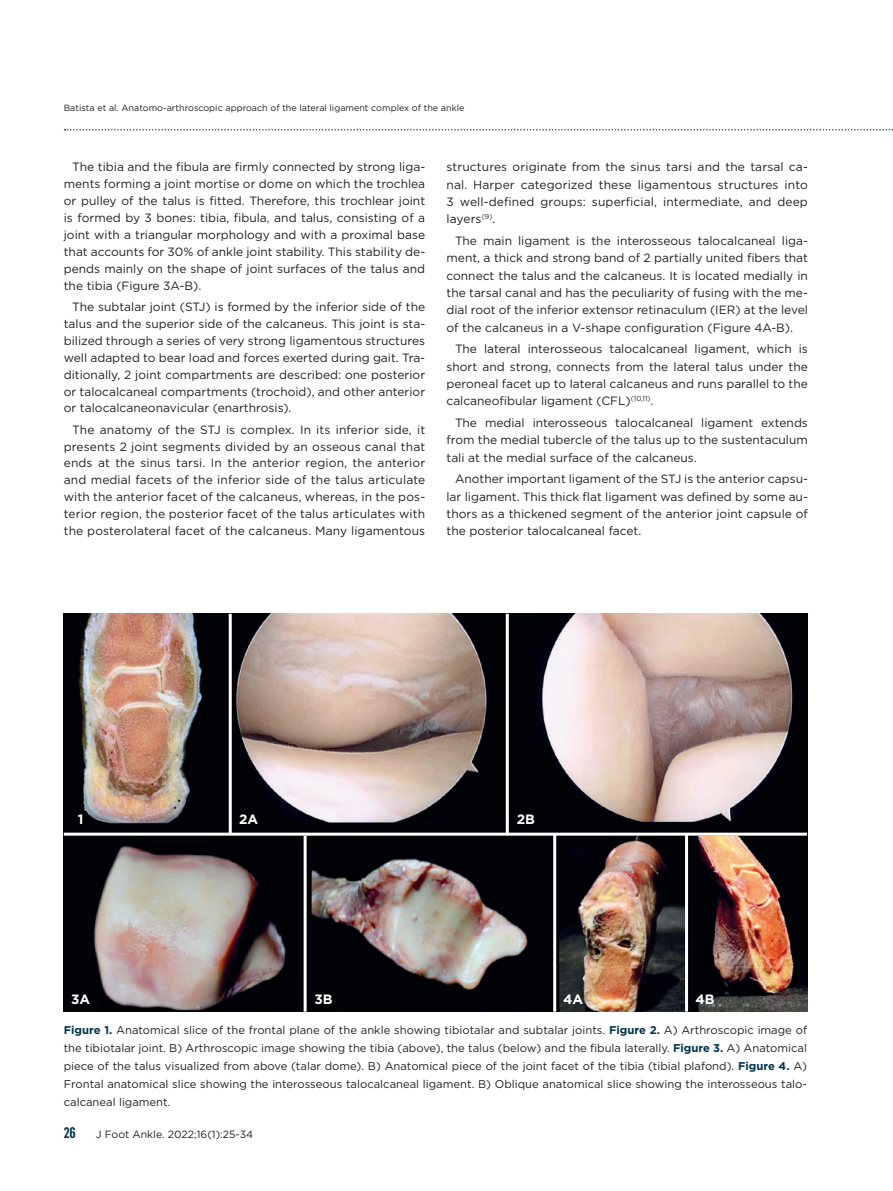
<style>
.page{position:relative;width:893px;height:1191px;background:#fff}
.page>*{position:absolute;margin:0;border:0;box-sizing:border-box;transform-origin:0 0}
.t1{font:600 15px "Flama Cond";color:#01344e}
.t2{font:700 13.5px "Gotham";color:#fff}
.t3{font:12px/17px "Gotham";color:#231f20;text-align:justify}
.t4{font:11.25px/18px "Gotham";color:#231f20;text-align:justify}
.t5{font:10.5px "Gotham";color:#231f20}
.t6{font:9px "Gotham";color:#231f20}
.s1{font-weight:700;color:#01344e}
</style>
<div class="page">
<svg style="left:65px;top:129px;width:828px;height:1px"></svg>
<img style="left:64px;top:614px;width:744px;height:397px">
<hr style="left:64px;top:832px;width:743px;height:3px;background:#fff">
<hr style="left:229px;top:614px;width:3px;height:220px;background:#fff">
<hr style="left:506px;top:614px;width:3px;height:220px;background:#fff">
<hr style="left:304px;top:835px;width:3px;height:176px;background:#fff">
<hr style="left:553px;top:834px;width:3px;height:177px;background:#fff">
<hr style="left:685px;top:834px;width:3px;height:177px;background:#fff">
<p class="t6" style="left:64px;top:102px;width:402px">Batista et al. Anatomo-arthroscopic approach of the lateral ligament complex of the ankle</p>
<p class="t3" style="left:64px;top:158px;width:363px;text-indent:9px">The tibia and the fibula are firmly connected by strong liga&shy;ments forming a joint mortise or dome on which the trochlea or pulley of the talus is fitted. Therefore, this trochlear joint is formed by 3 bones: tibia, fibula, and talus, consisting of a joint with a triangular morphology and with a proximal base that accounts for 30% of ankle joint stability. This stability de&shy;pends mainly on the shape of joint surfaces of the talus and the tibia (Figure 3A-B).</p>
<p class="t3" style="left:64px;top:298px;width:363px;text-indent:9px">The subtalar joint (STJ) is formed by the inferior side of the talus and the superior side of the calcaneus. This joint is sta&shy;bilized through a series of very strong ligamentous structures well adapted to bear load and forces exerted during gait. Tra&shy;ditionally, 2 joint compartments are described: one posterior or talocalcaneal compartments (trochoid), and other anterior or talocalcaneonavicular (enarthrosis).</p>
<p class="t3" style="left:64px;top:420px;width:363px;text-indent:9px">The anatomy of the STJ is complex. In its inferior side, it presents 2 joint segments divided by an osseous canal that ends at the sinus tarsi. In the anterior region, the anterior and medial facets of the inferior side of the talus articulate with the anterior facet of the calcaneus, whereas, in the pos&shy;terior region, the posterior facet of the talus articulates with the posterolateral facet of the calcaneus. Many ligamentous</p>
<p class="t3" style="left:446px;top:158px;width:363px;line-height:17.4px">structures originate from the sinus tarsi and the tarsal ca&shy;nal. Harper categorized these ligamentous structures into 3 well-defined groups: superficial, intermediate, and deep layers<sup>(9)</sup>.</p>
<p class="t3" style="left:446px;top:232px;width:363px;line-height:17.4px;text-indent:9px">The main ligament is the interosseous talocalcaneal liga&shy;ment, a thick and strong band of 2 partially united fibers that connect the talus and the calcaneus. It is located medially in the tarsal canal and has the peculiarity of fusing with the me&shy;dial root of the inferior extensor retinaculum (IER) at the level of the calcaneus in a V-shape configuration (Figure 4A-B).</p>
<p class="t3" style="left:446px;top:340px;width:363px;line-height:17.4px;text-indent:9px">The lateral interosseous talocalcaneal ligament, which is short and strong, connects from the lateral talus under the peroneal facet up to lateral calcaneus and runs parallel to the calcaneofibular ligament (CFL)<sup>(10,11)</sup>.</p>
<p class="t3" style="left:446px;top:414px;width:363px;line-height:17.4px;text-indent:9px">The medial interosseous talocalcaneal ligament extends from the medial tubercle of the talus up to the sustentaculum tali at the medial surface of the calcaneus.</p>
<p class="t3" style="left:446px;top:470px;width:363px;line-height:17.4px;text-align:left;text-indent:9px">Another important ligament of the STJ is the anterior capsu&shy;lar ligament. This thick flat ligament was defined by some au&shy;thors as a thickened segment of the anterior joint capsule of the posterior talocalcaneal facet.</p>
<p class="t2" style="left:78px;top:809px;width:7px">1</p>
<p class="t2" style="left:239px;top:809px;width:21px">2A</p>
<p class="t2" style="left:517px;top:809px;width:20px">2B</p>
<p class="t2" style="left:71px;top:989px;width:21px">3A</p>
<p class="t2" style="left:315px;top:989px;width:20px">3B</p>
<p class="t2" style="left:563px;top:989px;width:21px">4A</p>
<p class="t2" style="left:695px;top:989px;width:21px">4B</p>
<p class="t4" style="left:64px;top:1020px;width:745px"><span class="s1">Figure 1.</span> Anatomical slice of the frontal plane of the ankle showing tibiotalar and subtalar joints. <span class="s1">Figure 2.</span> A) Arthroscopic image of the tibiotalar joint. B) Arthroscopic image showing the tibia (above), the talus (below) and the fibula laterally. <span class="s1">Figure 3.</span> A) Anatomical piece of the talus visualized from above (talar dome). B) Anatomical piece of the joint facet of the tibia (tibial plafond). <span class="s1">Figure 4.</span> A)<br>Frontal anatomical slice showing the interosseous talocalcaneal ligament. B) Oblique anatomical slice showing the interosseous talo&shy;calcaneal ligament.</p>
<p class="t1" style="left:64px;top:1121px;width:14px">26</p>
<p class="t5" style="left:96px;top:1127px;width:159px">J Foot Ankle. 2022;16(1):25-34</p>
</div>
